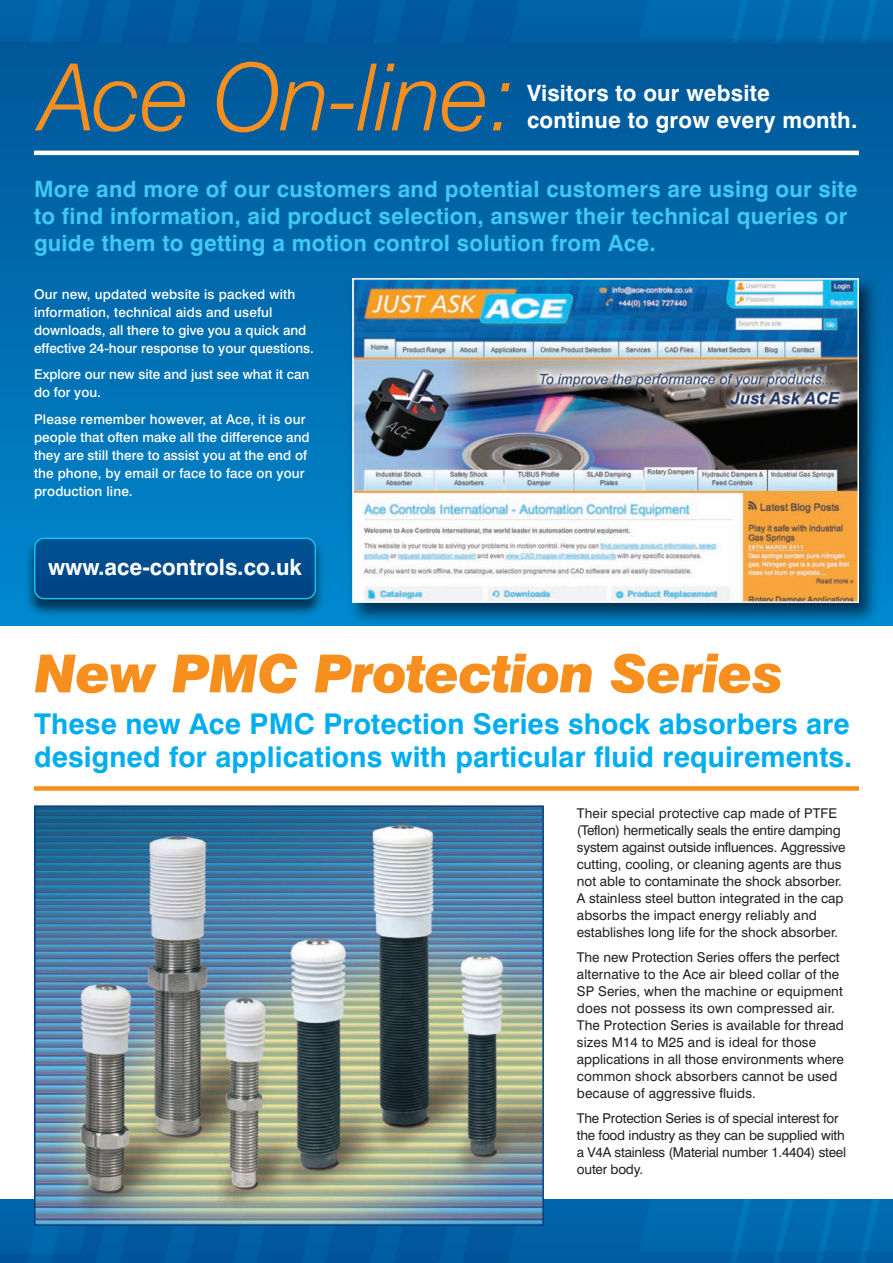
<style>
.page{position:relative;width:893px;height:1263px;background:#fff}
.page>*{position:absolute;margin:0;border:0;box-sizing:border-box;transform-origin:0 0}
.t1{font:italic 300 92.85px "Swiss 721 BT";letter-spacing:-.015em;color:#f68f1e}
.t2{font:italic 900 52.5px "Swiss 721 BT";letter-spacing:-.015em;color:#f68f1e}
.t3{font:700 28.65px/33px "Swiss 721 BT";letter-spacing:.005em;color:#00aeef}
.t4{font:700 22.5px/27px "Swiss 721 BT";letter-spacing:.01em;color:#40c7f4}
.t5{font:700 22.5px/27px "Swiss 721 BT";letter-spacing:.01em;color:#fff}
.t6{font:13.5px/17px "Swiss 721 BT";color:#231f20}
.t7{font:500 13.5px/18px "Swiss 721 BT";color:#fff}
</style>
<div class="page">
<div style="left:0;top:0;width:893px;height:625px;background:linear-gradient(to bottom,#015394,#0088ce)"></div>
<div style="left:34px;top:786px;width:825px;height:5px;background:#f68f1e"></div>
<svg style="left:0;top:0;width:893px;height:43px;background:#0060a5"></svg>
<div style="left:180px;top:1199px;width:459px;height:64px;background:#0060a5"></div>
<svg style="left:639px;top:1199px;width:254px;height:64px;background:#0068ac"></svg>
<svg style="left:0;top:1199px;width:180px;height:64px;background:#005ca2"></svg>
<svg style="left:186px;top:1226px;width:63px;height:37px;background:#00589e"></svg>
<svg style="left:255px;top:1226px;width:62px;height:37px;background:#00589e"></svg>
<svg style="left:323px;top:1226px;width:63px;height:37px;background:#00589e"></svg>
<svg style="left:392px;top:1226px;width:131px;height:37px;background:#00589e"></svg>
<img style="left:21px;top:533px;width:308px;height:87px">
<svg style="left:34px;top:537px;width:282px;height:62px;background:#015091"></svg>
<hr style="left:34px;top:151px;width:825px;height:4px;background:#fff">
<img style="left:345px;top:270px;width:540px;height:356px">
<img style="left:355px;top:281px;width:501px;height:319px">
<div style="left:352px;top:278px;width:507px;height:325px;border:2px solid #fff"></div>
<img style="left:37px;top:808px;width:504px;height:415px">
<div style="left:34px;top:805px;width:510px;height:421px;border:2px solid #014081"></div>
<h1 class="t1" style="left:40px;top:64px;width:477px">Ace On-line:</h1>
<h3 class="t5" style="left:527px;top:82px;width:332px">Visitors to our website continue to grow every month.</h3>
<h3 class="t4" style="left:34px;top:178px;width:825px">More and more of our customers and potential customers are using our site to find information, aid product selection, answer their technical queries or guide them to getting a motion control solution from Ace.</h3>
<p class="t7" style="left:34px;top:286px;width:282px">Our new, updated website is packed with information, technical aids and useful downloads, all there to give you a quick and effective 24-hour response to your questions.</p>
<p class="t7" style="left:34px;top:367px;width:277px">Explore our new site and just see what it can do for you.</p>
<p class="t7" style="left:34px;top:411px;width:277px">Please remember however, at Ace, it is our people that often make all the difference and they are still there to assist you at the end of the phone, by email or face to face on your production line.</p>
<h3 class="t5" style="left:48px;top:555px;width:255px">www.ace-controls.co.uk</h3>
<h2 class="t2" style="left:34px;top:655px;width:751px">New PMC Protection Series</h2>
<h3 class="t3" style="left:34px;top:710px;width:820px">These new Ace PMC Protection Series shock absorbers are designed for applications with particular fluid requirements.</h3>
<p class="t6" style="left:577px;top:806px;width:270px">Their special protective cap made of PTFE (Teflon) hermetically seals the entire damping system against outside influences. Aggressive cutting, cooling, or cleaning agents are thus not able to contaminate the shock absorber.<br>A stainless steel button integrated in the cap absorbs the impact energy reliably and establishes long life for the shock absorber.</p>
<p class="t6" style="left:577px;top:950px;width:269px">The new Protection Series offers the perfect alternative to the Ace air bleed collar of the SP Series, when the machine or equipment does not possess its own compressed air.<br>The Protection Series is available for thread sizes M14 to M25 and is ideal for those applications in all those environments where common shock absorbers cannot be used because of aggressive fluids.</p>
<p class="t6" style="left:577px;top:1111px;width:271px">The Protection Series is of special interest for the food industry as they can be supplied with a V4A stainless (Material number 1.4404) steel outer body.</p>
</div>
